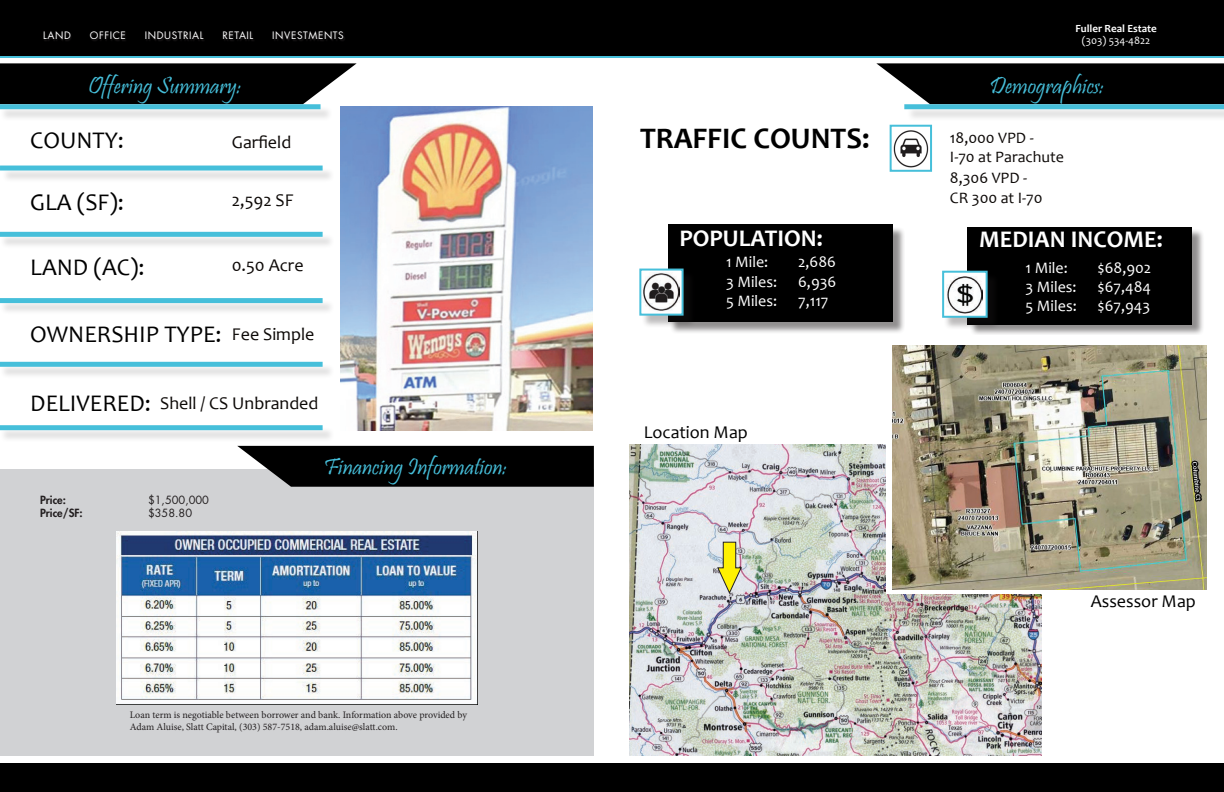
<style>
.page{position:relative;width:1224px;height:792px;background:#fff}
.page>*{position:absolute;margin:0;border:0;box-sizing:border-box;transform-origin:0 0}
.t1{font:700 30px "Candara";color:#000}
.t2{font:24px "Pristina";color:#46bfda}
.t3{font:24px "Candara";color:#000}
.t4{font:700 24px "Candara";color:#fff}
.t5{font:18px "Candara";color:#0c0806}
.t6{font:18px "Candara";color:#000}
.t7{font:16px "Candara";color:#fff}
.t8{font:16px/19.2px "Candara";color:#0c0806}
.t9{font:11px "Futura Std";color:#231f20}
.t10{font:700 11px "Candara";color:#fff}
.t11{font:800 11px "Futura Std";color:#231f20}
.t12{font:11px "Candara";color:#fff}
.t13{font:10px/12px "Minion Pro";color:#231f20}
.t14{font:10px "Futura Std";letter-spacing:.06em;color:#fff}
.s1{font-size:18px;color:#0c0806}
.s2{font-size:24px;color:#000}
</style>
<div class="page">
<svg style="left:0;top:55px;width:1224px;height:3px;background:#2e7f91"></svg>
<div style="left:0;top:469px;width:594px;height:287px;background:#d1d2d4"></div>
<div style="left:0;top:0;width:1224px;height:55px;background:#000"></div>
<svg style="left:44px;top:32px;width:301px;height:9px"></svg>
<svg style="left:0;top:63px;width:357px;height:41px;background:#141414"></svg>
<svg style="left:876px;top:63px;width:348px;height:41px;background:#161616"></svg>
<div style="left:0;top:106px;width:333px;height:16px;background:#231f20;opacity:.17"></div>
<div style="left:0;top:104px;width:321px;height:5px;background:#46bfda"></div>
<div style="left:2px;top:167px;width:333px;height:16px;background:#231f20;opacity:.17"></div>
<div style="left:0;top:166px;width:323px;height:5px;background:#46bfda"></div>
<div style="left:0;top:233px;width:335px;height:16px;background:#231f20;opacity:.17"></div>
<div style="left:0;top:232px;width:323px;height:5px;background:#46bfda"></div>
<div style="left:0;top:300px;width:335px;height:15px;background:#231f20;opacity:.17"></div>
<div style="left:0;top:298px;width:323px;height:5px;background:#46bfda"></div>
<div style="left:0;top:363px;width:335px;height:16px;background:#231f20;opacity:.17"></div>
<div style="left:0;top:362px;width:323px;height:5px;background:#46bfda"></div>
<div style="left:0;top:427px;width:335px;height:16px;background:#231f20;opacity:.17"></div>
<div style="left:0;top:425px;width:323px;height:5px;background:#46bfda"></div>
<img style="left:340px;top:107px;width:252px;height:323px">
<div style="left:0;top:764px;width:1224px;height:28px;background:#000"></div>
<div style="left:906px;top:106px;width:318px;height:16px;background:#231f20;opacity:.17"></div>
<div style="left:904px;top:104px;width:320px;height:5px;background:#46bfda"></div>
<div style="left:669px;top:226px;width:236px;height:108px;background:#231f20;opacity:.5"></div>
<div style="left:668px;top:224px;width:225px;height:98px;background:#000"></div>
<div style="left:969px;top:228px;width:236px;height:109px;background:#231f20;opacity:.5"></div>
<div style="left:967px;top:227px;width:225px;height:97px;background:#000"></div>
<div style="left:641px;top:270px;width:55px;height:58px;background:#231f20;opacity:.3"></div>
<div style="left:640px;top:270px;width:43px;height:45px;background:#fff"></div>
<img style="left:642px;top:273px;width:38px;height:38px">
<div style="left:639px;top:269px;width:45px;height:47px;border:2px solid #46bfda"></div>
<div style="left:944px;top:272px;width:56px;height:58px;background:#231f20;opacity:.3"></div>
<div style="left:943px;top:272px;width:44px;height:45px;background:#fff"></div>
<img style="left:947px;top:277px;width:36px;height:36px">
<div style="left:942px;top:271px;width:46px;height:47px;border:2px solid #46bfda"></div>
<svg style="left:237px;top:446px;width:357px;height:41px;background:#131313"></svg>
<img style="left:894px;top:131px;width:34px;height:36px">
<div style="left:890px;top:125px;width:42px;height:47px;border:2px solid #46bfda"></div>
<img style="left:630px;top:444px;width:411px;height:312px">
<svg style="left:716px;top:541px;width:27px;height:54px"></svg>
<div style="left:886px;top:336px;width:338px;height:258px;background:#fff"></div>
<img style="left:893px;top:346px;width:314px;height:243px">
<img style="left:116px;top:532px;width:362px;height:173px">
<p class="t14" style="left:43px;top:29px;width:29px">LAND</p>
<p class="t14" style="left:90px;top:29px;width:38px">OFFICE</p>
<p class="t14" style="left:145px;top:29px;width:54px">INDUSTRIAL</p>
<p class="t14" style="left:223px;top:29px;width:31px">RETAIL</p>
<p class="t14" style="left:272px;top:29px;width:73px">INVESTMENTS</p>
<p class="t10" style="left:1075px;top:22px;width:83px">Fuller Real Estate</p>
<p class="t12" style="left:1082px;top:34px;width:70px">(303) 534-4822</p>
<h2 class="t2" style="left:88px;top:72px;width:155px">Offering Summary:</h2>
<h2 class="t2" style="left:990px;top:72px;width:116px">Demographics:</h2>
<h2 class="t3" style="left:30px;top:126px;width:95px">COUNTY:</h2>
<h1 class="t1" style="left:640px;top:119px;width:231px">TRAFFIC COUNTS:</h1>
<h3 class="t8" style="left:950px;top:128px;width:115px">18,000 VPD -<br>I-70 at Parachute</h3>
<h3 class="t8" style="left:950px;top:168px;width:94px">8,306 VPD -<br>CR 300 at I-70</h3>
<h2 class="t4" style="left:680px;top:223px;width:145px">POPULATION:</h2>
<h2 class="t4" style="left:979px;top:224px;width:185px">MEDIAN INCOME:</h2>
<h3 class="t5" style="left:232px;top:131px;width:61px">Garfield</h3>
<h2 class="t3" style="left:30px;top:187px;width:95px">GLA (SF):</h2>
<h3 class="t5" style="left:232px;top:189px;width:63px">2,592 SF</h3>
<h2 class="t3" style="left:30px;top:252px;width:116px">LAND (AC):</h2>
<h3 class="t5" style="left:232px;top:253px;width:73px">0.50 Acre</h3>
<h2 class="t3" style="left:30px;top:319px;width:286px">OWNERSHIP TYPE: <span class="s1">Fee Simple</span></h2>
<h3 class="t5" style="left:30px;top:392px;width:290px"><span class="s2">DELIVERED:</span> Shell / CS Unbranded</h3>
<p class="t11" style="left:40px;top:493px;width:27px">Price:</p>
<p class="t9" style="left:148px;top:493px;width:62px">$1,500,000</p>
<p class="t11" style="left:40px;top:506px;width:44px">Price/SF:</p>
<p class="t9" style="left:148px;top:506px;width:46px">$358.80</p>
<h2 class="t2" style="left:324px;top:453px;width:185px">Financing Information:</h2>
<p class="t13" style="left:130px;top:709px;width:339px">Loan term is negotiable between borrower and bank. Information above provided by<br>Adam Aluise, Slatt Capital, (303) 587-7518, adam.aluise@slatt.com.</p>
<h3 class="t7" style="left:726px;top:252px;width:44px">1 Mile:</h3>
<h3 class="t7" style="left:798px;top:252px;width:39px">2,686</h3>
<h3 class="t7" style="left:726px;top:271px;width:53px">3 Miles:</h3>
<h3 class="t7" style="left:798px;top:271px;width:40px">6,936</h3>
<h3 class="t7" style="left:726px;top:290px;width:53px">5 Miles:</h3>
<h3 class="t7" style="left:798px;top:290px;width:32px">7,117</h3>
<h3 class="t6" style="left:644px;top:421px;width:106px">Location Map</h3>
<h3 class="t7" style="left:1026px;top:258px;width:44px">1 Mile:</h3>
<h3 class="t7" style="left:1098px;top:258px;width:55px">$68,902</h3>
<h3 class="t7" style="left:1026px;top:277px;width:53px">3 Miles:</h3>
<h3 class="t7" style="left:1098px;top:277px;width:55px">$67,484</h3>
<h3 class="t7" style="left:1026px;top:296px;width:53px">5 Miles:</h3>
<h3 class="t7" style="left:1098px;top:296px;width:54px">$67,943</h3>
<h3 class="t6" style="left:1091px;top:590px;width:107px">Assessor Map</h3>
</div>
